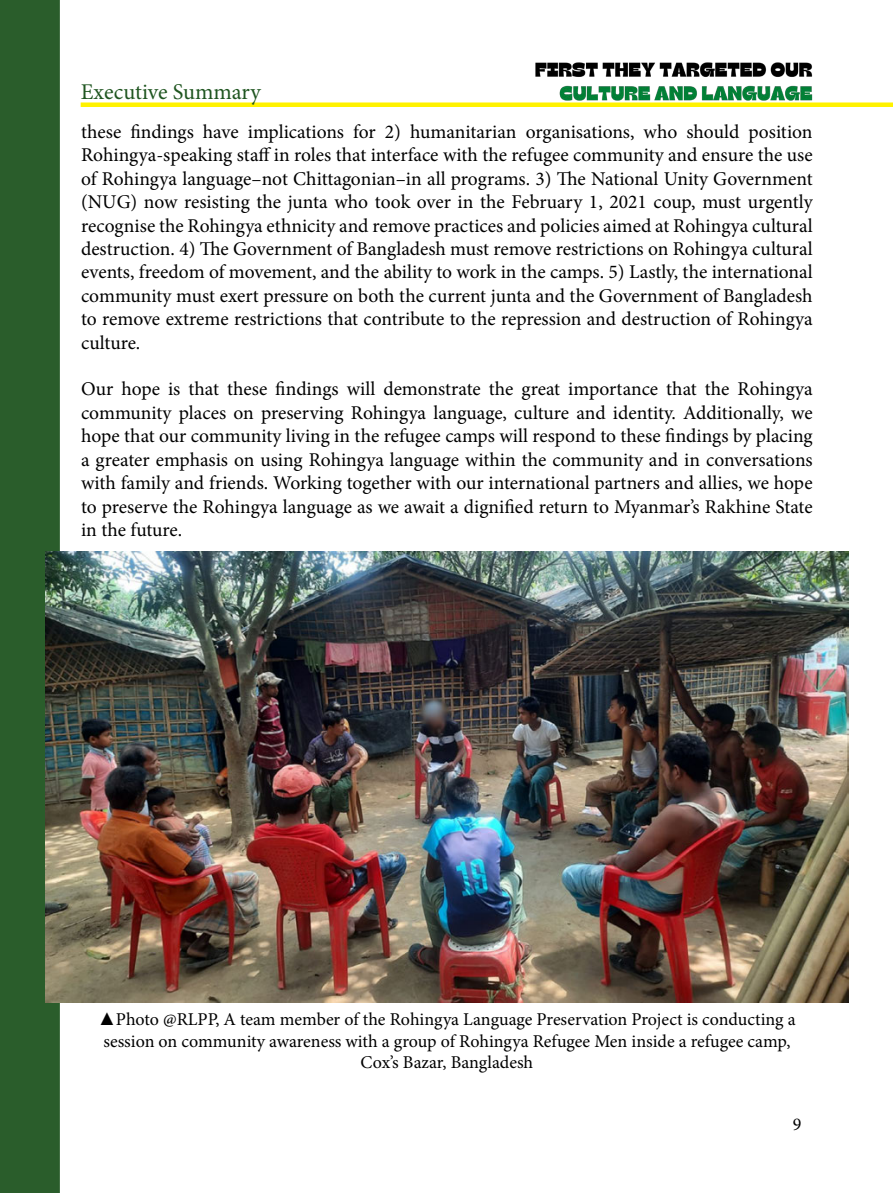
<style>
.page{position:relative;width:893px;height:1193px;background:#fff}
.page>*{position:absolute;margin:0;border:0;box-sizing:border-box;transform-origin:0 0}
.t1{font:22.5px "Minion Pro";color:#1f5520}
.t2{font:19.5px/23.4px "Minion Pro";color:#000;text-align:justify}
.t3{font:18px/21.6px "Minion Pro";color:#000;text-align:center}
.s1{font-family:"Times New Roman"}
</style>
<div class="page">
<div style="left:81px;top:102px;width:811px;height:5px;background:#fff200"></div>
<div style="left:0;top:0;width:61px;height:1192px;background:#2a5d2b"></div>
<img style="left:46px;top:551px;width:802px;height:451px">
<img style="left:535px;top:62px;width:277px;height:39px">
<p class="t1" style="left:81px;top:76px;width:182px">Executive Summary</p>
<p class="t2" style="left:81px;top:120px;width:733px">these findings have implications for 2) humanitarian organisations, who should position Rohingya-speaking staff in roles that interface with the refugee community and ensure the use of Rohingya language–not Chittagonian–in all programs. 3) The National Unity Government (NUG) now resisting the junta who took over in the February 1, 2021 coup, must urgently recognise the Rohingya ethnicity and remove practices and policies aimed at Rohingya cultural destruction. 4) The Government of Bangladesh must remove restrictions on Rohingya cultural events, freedom of movement, and the ability to work in the camps. 5) Lastly, the international community must exert pressure on both the current junta and the Government of Bangladesh to remove extreme restrictions that contribute to the repression and destruction of Rohingya culture.</p>
<p class="t2" style="left:81px;top:377px;width:733px">Our hope is that these findings will demonstrate the great importance that the Rohingya community places on preserving Rohingya language, culture and identity. Additionally, we hope that our community living in the refugee camps will respond to these findings by placing a greater emphasis on using Rohingya language within the community and in conversations with family and friends. Working together with our international partners and allies, we hope to preserve the Rohingya language as we await a dignified return to Myanmar’s Rakhine State in the future.</p>
<p class="t3" style="left:98px;top:1008px;width:699px"><span class="s1">▲</span>Photo @RLPP, A team member of the Rohingya Language Preservation Project is conducting a session on community awareness with a group of Rohingya Refugee Men inside a refugee camp,<br>Cox’s Bazar, Bangladesh</p>
<p class="t3" style="left:792px;top:1113px;width:10px">9</p>
</div>
